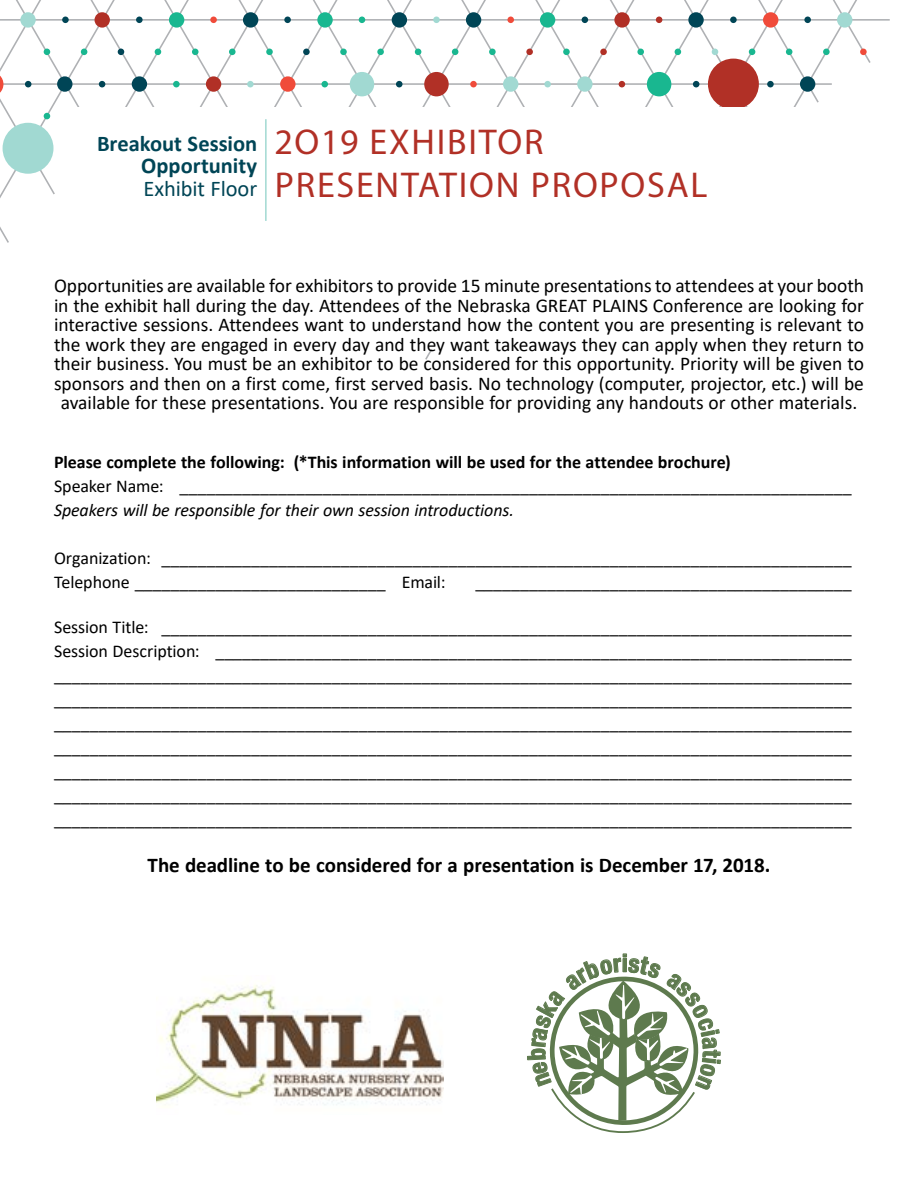
<style>
.page{position:relative;width:918px;height:1188px;background:#fff}
.page>*{position:absolute;margin:0;border:0;box-sizing:border-box;transform-origin:0 0}
.t1{font:36px/43.3px "Myriad Pro";letter-spacing:.05em;color:#b13026}
.t2{font:700 condensed 24.75px "Helvetica Neue";color:#5e7a4e}
.t3{font:700 22.5px/22.5px "Calibri";color:#004556;text-align:right}
.t4{font:22.5px "Calibri";letter-spacing:-.005em;color:#004556}
.t5{font:700 21px "Calibri";color:#000}
.t6{font:19.5px/19.5px "Calibri";color:#000;text-align:center}
.t7{font:18px/24px "Calibri";letter-spacing:-.005em;color:#000}
.t8{font:700 18px "Calibri";color:#000}
.t9{font:italic 18px "Calibri";letter-spacing:-.005em;color:#000}
</style>
<div class="page">
<svg style="left:0;top:0;width:890px;height:360px"></svg>
<div style="left:280px;top:76px;width:16px;height:16px;background:#f04b3a;border-radius:50%"></div>
<div style="left:206px;top:76px;width:15px;height:16px;background:#b13026;border-radius:50%"></div>
<div style="left:763px;top:12px;width:15px;height:16px;background:#f04b3a;border-radius:50%"></div>
<div style="left:169px;top:12px;width:15px;height:16px;background:#19b790;border-radius:50%"></div>
<div style="left:540px;top:12px;width:15px;height:16px;background:#19b790;border-radius:50%"></div>
<div style="left:647px;top:72px;width:24px;height:24px;background:#19b790;border-radius:50%"></div>
<svg style="left:44px;top:113px;width:6px;height:6px"></svg>
<div style="left:823px;top:49px;width:7px;height:6px;background:#19b790;border-radius:50%"></div>
<svg style="left:749px;top:49px;width:6px;height:6px"></svg>
<svg style="left:675px;top:49px;width:6px;height:6px"></svg>
<div style="left:526px;top:49px;width:7px;height:6px;background:#b13026;border-radius:50%"></div>
<svg style="left:452px;top:49px;width:6px;height:6px"></svg>
<div style="left:377px;top:49px;width:7px;height:6px;background:#19b790;border-radius:50%"></div>
<div style="left:229px;top:49px;width:7px;height:6px;background:#19b790;border-radius:50%"></div>
<svg style="left:155px;top:49px;width:6px;height:6px"></svg>
<svg style="left:786px;top:49px;width:6px;height:6px"></svg>
<div style="left:637px;top:49px;width:7px;height:6px;background:#19b790;border-radius:50%"></div>
<div style="left:563px;top:49px;width:7px;height:6px;background:#19b790;border-radius:50%"></div>
<div style="left:489px;top:49px;width:7px;height:6px;background:#19b790;border-radius:50%"></div>
<svg style="left:415px;top:49px;width:6px;height:6px"></svg>
<div style="left:340px;top:49px;width:7px;height:6px;background:#19b790;border-radius:50%"></div>
<div style="left:266px;top:49px;width:7px;height:6px;background:#19b790;border-radius:50%"></div>
<div style="left:192px;top:49px;width:7px;height:6px;background:#19b790;border-radius:50%"></div>
<svg style="left:44px;top:49px;width:6px;height:6px"></svg>
<svg style="left:656px;top:17px;width:6px;height:6px"></svg>
<div style="left:507px;top:17px;width:7px;height:6px;background:#f04b3a;border-radius:50%"></div>
<div style="left:210px;top:17px;width:7px;height:6px;background:#f04b3a;border-radius:50%"></div>
<div style="left:470px;top:81px;width:7px;height:6px;background:#f04b3a;border-radius:50%"></div>
<div style="left:321px;top:81px;width:7px;height:6px;background:#19b790;border-radius:50%"></div>
<div style="left:173px;top:81px;width:7px;height:6px;background:#19b790;border-radius:50%"></div>
<div style="left:20px;top:12px;width:16px;height:16px;background:#a1d9d2;border-radius:50%"></div>
<div style="left:433px;top:17px;width:7px;height:6px;background:#a1d9d2;border-radius:50%"></div>
<div style="left:247px;top:81px;width:7px;height:6px;background:#a1d9d2;border-radius:50%"></div>
<svg style="left:0;top:72px;width:3px;height:24px"></svg>
<div style="left:708px;top:59px;width:51px;height:51px;background:#b13026;border-radius:50%"></div>
<div style="left:614px;top:12px;width:16px;height:16px;background:#b13026;border-radius:50%"></div>
<div style="left:95px;top:12px;width:15px;height:16px;background:#b13026;border-radius:50%"></div>
<div style="left:424px;top:72px;width:25px;height:24px;background:#b13026;border-radius:50%"></div>
<div style="left:600px;top:49px;width:7px;height:6px;background:#b13026;border-radius:50%"></div>
<svg style="left:619px;top:81px;width:6px;height:6px"></svg>
<div style="left:860px;top:49px;width:7px;height:6px;background:#f04b3a;border-radius:50%"></div>
<div style="left:800px;top:76px;width:15px;height:16px;background:#004556;border-radius:50%"></div>
<div style="left:132px;top:76px;width:15px;height:16px;background:#004556;border-radius:50%"></div>
<div style="left:57px;top:76px;width:15px;height:16px;background:#004556;border-radius:50%"></div>
<div style="left:466px;top:12px;width:15px;height:16px;background:#004556;border-radius:50%"></div>
<div style="left:688px;top:12px;width:16px;height:16px;background:#004556;border-radius:50%"></div>
<div style="left:392px;top:12px;width:15px;height:16px;background:#004556;border-radius:50%"></div>
<div style="left:243px;top:12px;width:15px;height:16px;background:#004556;border-radius:50%"></div>
<div style="left:303px;top:49px;width:7px;height:6px;background:#004556;border-radius:50%"></div>
<svg style="left:118px;top:49px;width:6px;height:6px"></svg>
<div style="left:804px;top:17px;width:7px;height:6px;background:#004556;border-radius:50%"></div>
<div style="left:730px;top:17px;width:7px;height:6px;background:#004556;border-radius:50%"></div>
<svg style="left:582px;top:17px;width:6px;height:6px"></svg>
<div style="left:284px;top:17px;width:7px;height:6px;background:#004556;border-radius:50%"></div>
<div style="left:136px;top:17px;width:7px;height:6px;background:#004556;border-radius:50%"></div>
<div style="left:62px;top:17px;width:7px;height:6px;background:#004556;border-radius:50%"></div>
<div style="left:767px;top:81px;width:7px;height:6px;background:#004556;border-radius:50%"></div>
<svg style="left:693px;top:81px;width:6px;height:6px"></svg>
<div style="left:396px;top:81px;width:7px;height:6px;background:#004556;border-radius:50%"></div>
<svg style="left:99px;top:81px;width:6px;height:6px"></svg>
<svg style="left:25px;top:81px;width:6px;height:6px"></svg>
<div style="left:577px;top:76px;width:16px;height:16px;background:#a1d9d2;border-radius:50%"></div>
<div style="left:503px;top:76px;width:15px;height:16px;background:#a1d9d2;border-radius:50%"></div>
<div style="left:837px;top:12px;width:15px;height:16px;background:#a1d9d2;border-radius:50%"></div>
<div style="left:350px;top:72px;width:24px;height:24px;background:#a1d9d2;border-radius:50%"></div>
<svg style="left:712px;top:49px;width:6px;height:6px"></svg>
<div style="left:544px;top:81px;width:7px;height:6px;background:#a1d9d2;border-radius:50%"></div>
<div style="left:3px;top:123px;width:50px;height:51px;background:#a1d9d2;border-radius:50%"></div>
<div style="left:317px;top:12px;width:16px;height:16px;background:#19b790;border-radius:50%"></div>
<svg style="left:81px;top:49px;width:6px;height:6px"></svg>
<svg style="left:359px;top:17px;width:6px;height:6px"></svg>
<div style="left:60px;top:107px;width:829px;height:242px;background:#fff"></div>
<img style="left:157px;top:985px;width:287px;height:120px">
<hr style="left:265px;top:119px;width:2px;height:102px;background:#a1d9d2">
<svg style="left:527px;top:954px;width:194px;height:179px"></svg>
<p class="t3" style="left:97px;top:132px;width:162px">Breakout Session<br>Opportunity</p>
<p class="t4" style="left:143px;top:173px;width:115px">Exhibit Floor</p>
<h1 class="t1" style="left:275px;top:119px;width:435px">2O19 EXHIBITOR<br>PRESENTATION PROPOSAL</h1>
<p class="t6" style="left:54px;top:276px;width:812px">Opportunities are available for exhibitors to provide 15 minute presentations to attendees at your booth in the exhibit hall during the day. Attendees of the Nebraska GREAT PLAINS Conference are looking for interactive sessions. Attendees want to understand how the content you are presenting is relevant to the work they are engaged in every day and they want takeaways they can apply when they return to their business. You must be an exhibitor to be considered for this opportunity. Priority will be given to sponsors and then on a first come, first served basis. No technology (computer, projector, etc.) will be available for these presentations. You are responsible for providing any handouts or other materials.</p>
<p class="t8" style="left:54px;top:449px;width:678px">Please complete the following: (*This information will be used for the attendee brochure)</p>
<p class="t7" style="left:54px;top:473px;width:799px">Speaker Name: ___________________________________________________________________________</p>
<p class="t9" style="left:54px;top:497px;width:462px">Speakers will be responsible for their own session introductions.</p>
<p class="t7" style="left:54px;top:545px;width:799px">Organization: _____________________________________________________________________________<br>Telephone ____________________________ Email:</p>
<p class="t7" style="left:475px;top:569px;width:378px">__________________________________________</p>
<p class="t7" style="left:54px;top:615px;width:799px;text-align:justify">Session Title: _____________________________________________________________________________ Session Description: _______________________________________________________________________ _________________________________________________________________________________________ _________________________________________________________________________________________ _________________________________________________________________________________________ _________________________________________________________________________________________ _________________________________________________________________________________________ _________________________________________________________________________________________ _________________________________________________________________________________________</p>
<p class="t5" style="left:148px;top:850px;width:624px">The deadline to be considered for a presentation is December 17, 2018.</p>
<h2 class="t2" style="left:622px;top:948px;width:8px">i</h2>
</div>
